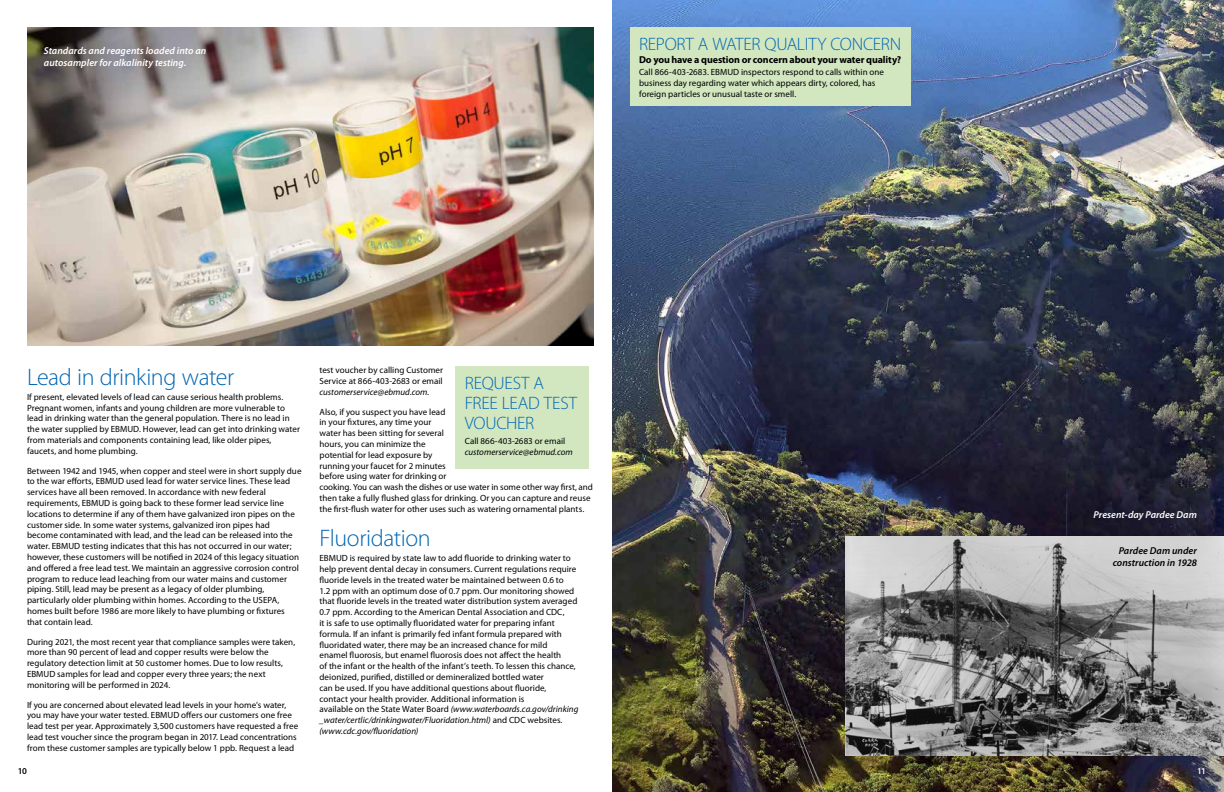
<style>
.page{position:relative;width:1224px;height:792px;background:#fff}
.page>*{position:absolute;margin:0;border:0;box-sizing:border-box;transform-origin:0 0}
.t1{font:300 24px "Myriad Pro";letter-spacing:-.015em;color:#0066b3}
.t2{font:300 18px/20px "Myriad Pro";letter-spacing:-.015em;color:#0066b3}
.t3{font:italic 600 10px/12px "Myriad Pro";letter-spacing:.005em;color:#fff}
.t4{font:700 10px "Myriad Pro";letter-spacing:-.01em;color:#000}
.t5{font:italic 600 10px/12px "Myriad Pro";letter-spacing:.005em;color:#000;text-align:center}
.t6{font:9px/10.8px "Myriad Pro";letter-spacing:.005em;color:#000}
.t7{font:italic 9px "Myriad Pro";color:#000}
.t8{font:600 9px "Myriad Pro";color:#000}
.t9{font:600 9px "Myriad Pro";color:#fff}
.s1{font-style:italic}
</style>
<div class="page">
<img style="left:612px;top:0;width:612px;height:792px">
<img style="left:846px;top:536px;width:378px;height:220px">
<div style="left:456px;top:367px;width:133px;height:102px;background:#d2e7c0"></div>
<div style="left:630px;top:27px;width:281px;height:79px;background:#d2e7c0"></div>
<img style="left:27px;top:27px;width:567px;height:319px">
<p class="t3" style="left:44px;top:44px;width:164px">Standards and reagents loaded into an autosampler for alkalinity testing.</p>
<h2 class="t2" style="left:639px;top:34px;width:264px">REPORT A WATER QUALITY CONCERN</h2>
<p class="t4" style="left:639px;top:54px;width:264px">Do you have a question or concern about your water quality?</p>
<p class="t6" style="left:639px;top:67px;width:247px">Call 866-403-2683. EBMUD inspectors respond to calls within one business day regarding water which appears dirty, colored, has foreign particles or unusual taste or smell.</p>
<h1 class="t1" style="left:27px;top:363px;width:209px">Lead in drinking water</h1>
<p class="t6" style="left:27px;top:392px;width:275px">If present, elevated levels of lead can cause serious health problems.<br>Pregnant women, infants and young children are more vulnerable to lead in drinking water than the general population. There is no lead in the water supplied by EBMUD. However, lead can get into drinking water from materials and components containing lead, like older pipes, faucets, and home plumbing.</p>
<p class="t6" style="left:27px;top:465px;width:276px">Between 1942 and 1945, when copper and steel were in short supply due to the war efforts, EBMUD used lead for water service lines. These lead services have all been removed. In accordance with new federal requirements, EBMUD is going back to these former lead service line locations to determine if any of them have galvanized iron pipes on the customer side. In some water systems, galvanized iron pipes had become contaminated with lead, and the lead can be released into the water. EBMUD testing indicates that this has not occurred in our water; however, these customers will be notified in 2024 of this legacy situation and offered a free lead test. We maintain an aggressive corrosion control program to reduce lead leaching from our water mains and customer piping. Still, lead may be present as a legacy of older plumbing, particularly older plumbing within homes. According to the USEPA, homes built before 1986 are more likely to have plumbing or fixtures that contain lead.</p>
<p class="t6" style="left:27px;top:636px;width:270px">During 2021, the most recent year that compliance samples were taken, more than 90 percent of lead and copper results were below the regulatory detection limit at 50 customer homes. Due to low results, EBMUD samples for lead and copper every three years; the next monitoring will be performed in 2024.</p>
<p class="t6" style="left:27px;top:699px;width:273px">If you are concerned about elevated lead levels in your home’s water, you may have your water tested. EBMUD offers our customers one free lead test per year. Approximately 3,500 customers have requested a free lead test voucher since the program began in 2017. Lead concentrations from these customer samples are typically below 1 ppb. Request a lead</p>
<p class="t6" style="left:320px;top:365px;width:125px">test voucher by calling Customer<br>Service at 866-403-2683 or email</p>
<p class="t7" style="left:320px;top:387px;width:112px">customerservice@ebmud.com.</p>
<p class="t6" style="left:320px;top:406px;width:275px">Also, if you suspect you have lead<br>in your fixtures, any time your<br>water has been sitting for several<br>hours, you can minimize the<br>potential for lead exposure by<br>running your faucet for 2 minutes<br>before using water for drinking or<br>cooking. You can wash the dishes or use water in some other way first, and then take a fully flushed glass for drinking. Or you can capture and reuse the first-flush water for other uses such as watering ornamental plants.</p>
<h1 class="t1" style="left:320px;top:525px;width:113px">Fluoridation</h1>
<p class="t6" style="left:320px;top:553px;width:260px">EBMUD is required by state law to add fluoride to drinking water to help prevent dental decay in consumers. Current regulations require fluoride levels in the treated water be maintained between 0.6 to<br>1.2 ppm with an optimum dose of 0.7 ppm. Our monitoring showed that fluoride levels in the treated water distribution system averaged 0.7 ppm. According to the American Dental Association and CDC,<br>it is safe to use optimally fluoridated water for preparing infant formula. If an infant is primarily fed infant formula prepared with fluoridated water, there may be an increased chance for mild<br>enamel fluorosis, but enamel fluorosis does not affect the health<br>of the infant or the health of the infant’s teeth. To lessen this chance, deionized, purified, distilled or demineralized bottled water<br>can be used. If you have additional questions about fluoride,<br>contact your health provider. Additional information is<br>available on the State Water Board <span class="s1">(www.waterboards.ca.gov/drinking _water/certlic/drinkingwater/Fluoridation.html)</span> and CDC websites. <span class="s1">(www.cdc.gov/fluoridation)</span></p>
<h2 class="t2" style="left:465px;top:373px;width:114px">REQUEST A<br>FREE LEAD TEST<br>VOUCHER</h2>
<p class="t6" style="left:465px;top:436px;width:102px">Call 866-403-2683 or email</p>
<p class="t7" style="left:465px;top:447px;width:110px">customerservice@ebmud.com</p>
<p class="t3" style="left:1094px;top:508px;width:105px">Present-day Pardee Dam</p>
<p class="t5" style="left:1113px;top:544px;width:86px">Pardee Dam under construction in 1928</p>
<p class="t8" style="left:18px;top:766px;width:11px">10</p>
<p class="t9" style="left:1197px;top:766px;width:10px">11</p>
</div>
